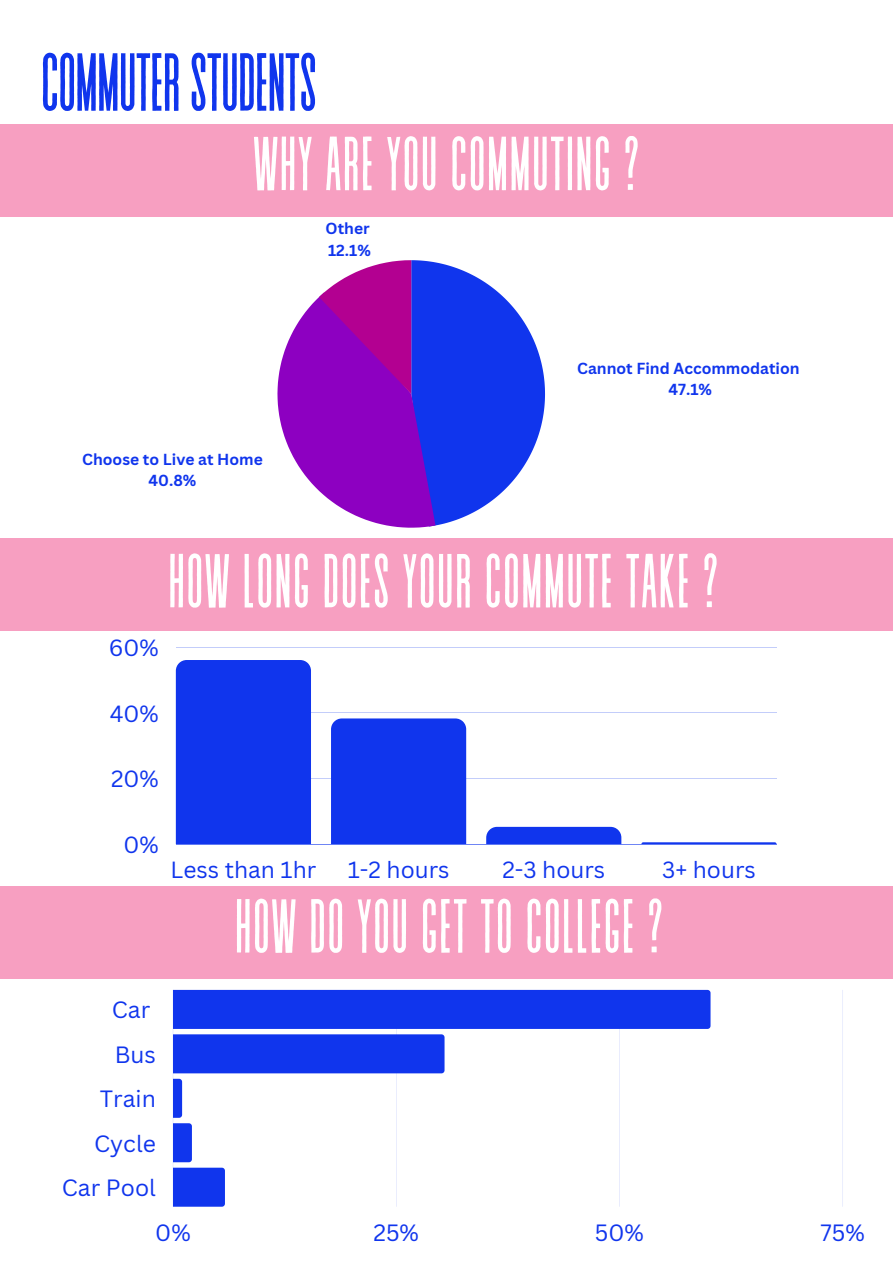
<style>
.page{position:relative;width:893px;height:1264px;background:#fff}
.page>*{position:absolute;margin:0;border:0;box-sizing:border-box;transform-origin:0 0}
.t1{font:82.05px "Revive 80 Tall";letter-spacing:-.03em;color:#1035ed}
.t2{font:76.35px "Revive 80 Tall";color:#fff}
.t3{font:22.95px/44.4px "Canva Sans";color:#1035ed;text-align:right}
.t4{font:22.8px "Canva Sans";color:#1035ed}
.t5{font:700 15.6px/21.6px "Canva Sans";color:#1035ed;text-align:center}
</style>
<div class="page">
<div style="left:0;top:125px;width:892px;height:92px;background:#f79fc1"></div>
<svg style="left:277px;top:260px;width:268px;height:267px"></svg>
<div style="left:0;top:539px;width:892px;height:92px;background:#f79fc1"></div>
<hr style="left:176px;top:647px;width:600px;height:1px;background:#1035ed">
<hr style="left:176px;top:712px;width:600px;height:1px;background:#1035ed">
<hr style="left:176px;top:778px;width:600px;height:1px;background:#1035ed">
<hr style="left:176px;top:844px;width:600px;height:1px;background:#1035ed">
<div style="left:176px;top:660px;width:135px;height:184px;background:#1035ed"></div>
<div style="left:331px;top:718px;width:135px;height:126px;background:#1035ed"></div>
<svg style="left:486px;top:826px;width:135px;height:18px;background:#2042ee"></svg>
<svg style="left:641px;top:842px;width:135px;height:2px"></svg>
<div style="left:0;top:886px;width:892px;height:92px;background:#f79fc1"></div>
<hr style="left:173px;top:989px;width:1px;height:217px;background:#1035ed">
<hr style="left:396px;top:989px;width:1px;height:217px;background:#1035ed">
<hr style="left:619px;top:989px;width:1px;height:217px;background:#1035ed">
<hr style="left:842px;top:989px;width:1px;height:217px;background:#1035ed">
<div style="left:173px;top:989px;width:537px;height:39px;background:#1035ed"></div>
<svg style="left:173px;top:1034px;width:271px;height:83px"></svg>
<svg style="left:173px;top:1123px;width:52px;height:83px"></svg>
<p class="t1" style="left:40px;top:40px;width:279px">COMMUTERSTUDENTS</p>
<p class="t2" style="left:252px;top:125px;width:389px">WHY ARE YOU COMMUTING ?</p>
<p class="t5" style="left:325px;top:217px;width:47px;text-align:left">Other<br>12.1%</p>
<p class="t5" style="left:82px;top:447px;width:182px">Choose to Live at Home<br>40.8%</p>
<p class="t5" style="left:577px;top:357px;width:224px">Cannot Find Accommodation<br>47.1%</p>
<p class="t2" style="left:168px;top:542px;width:553px">HOWLONG DOES YOUR COMMUTE TAKE ?</p>
<p class="t4" style="left:109px;top:631px;width:51px">60%</p>
<p class="t4" style="left:110px;top:697px;width:50px">40%</p>
<p class="t4" style="left:111px;top:763px;width:49px">20%</p>
<p class="t4" style="left:124px;top:828px;width:37px">0%</p>
<p class="t4" style="left:170px;top:853px;width:147px">Less than 1hr</p>
<p class="t4" style="left:347px;top:853px;width:103px">1-2 hours</p>
<p class="t4" style="left:502px;top:853px;width:104px">2-3 hours</p>
<p class="t4" style="left:662px;top:853px;width:95px">3+ hours</p>
<p class="t2" style="left:234px;top:887px;width:431px">HOWDO YOU GET TO COLLEGE ?</p>
<p class="t3" style="left:62px;top:987px;width:95px">Car<br>Bus<br>Train<br>Cycle<br>Car Pool</p>
<p class="t3" style="left:155px;top:1209px;width:37px">0%</p>
<p class="t3" style="left:373px;top:1209px;width:47px">25%</p>
<p class="t3" style="left:595px;top:1209px;width:50px">50%</p>
<p class="t3" style="left:820px;top:1209px;width:46px">75%</p>
</div>
